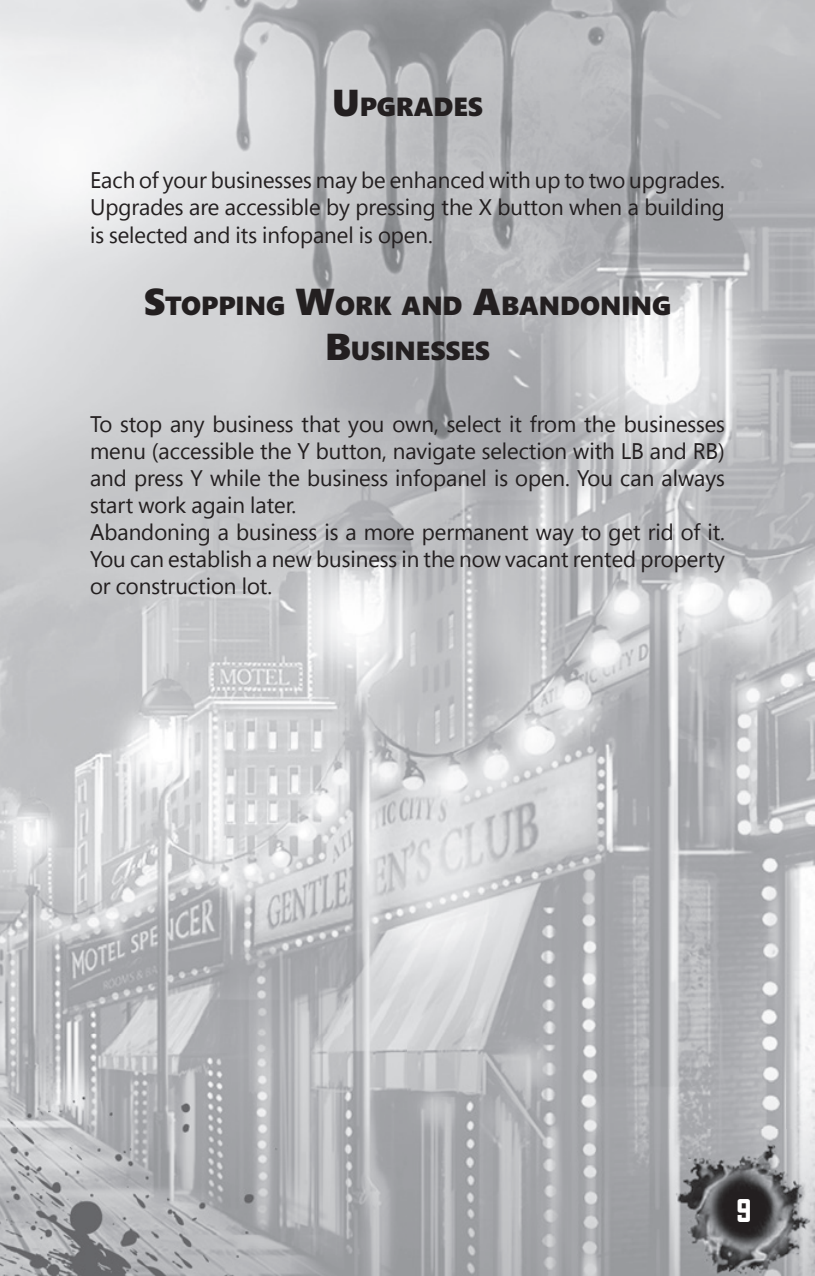
<style>
.page{position:relative;width:815px;height:1276px;background:#fff}
.page>*{position:absolute;margin:0;border:0;box-sizing:border-box;transform-origin:0 0}
.t1{font:30px "Greasy Spoon NF";color:#fff}
.t2{font:900 26.25px/45px "Segoe";color:#231f20;text-align:center}
.t3{font:22.5px/27px "Segoe Pro Display";color:#231f20;text-align:justify}
.s1{font-size:37.5px}
</style>
<div class="page">
<img style="left:0;top:0;width:815px;height:1276px">
<img style="left:52px;top:0;width:708px;height:468px">
<img style="left:0;top:1035px;width:406px;height:241px">
<img style="left:665px;top:1130px;width:150px;height:146px">
<p class="t2" style="left:332px;top:84px;width:152px"><span class="s1">U</span>PGRADES</p>
<p class="t3" style="left:90px;top:166px;width:636px">Each of your businesses may be enhanced with up to two upgrades.<br>Upgrades are accessible by pressing the X button when a building is selected and its infopanel is open.</p>
<p class="t2" style="left:144px;top:282px;width:529px"><span class="s1">S</span>TOPPING <span class="s1">W</span>ORK AND <span class="s1">A</span>BANDONING<br><span class="s1">B</span>USINESSES</p>
<p class="t3" style="left:90px;top:409px;width:636px;text-align:left">To stop any business that you own, select it from the businesses menu (accessible the Y button, navigate selection with LB and RB) and press Y while the business infopanel is open. You can always start work again later.<br>Abandoning a business is a more permanent way to get rid of it.<br>You can establish a new business in the now vacant rented property or construction lot.</p>
<h1 class="t1" style="left:737px;top:1194px;width:16px">9</h1>
</div>
